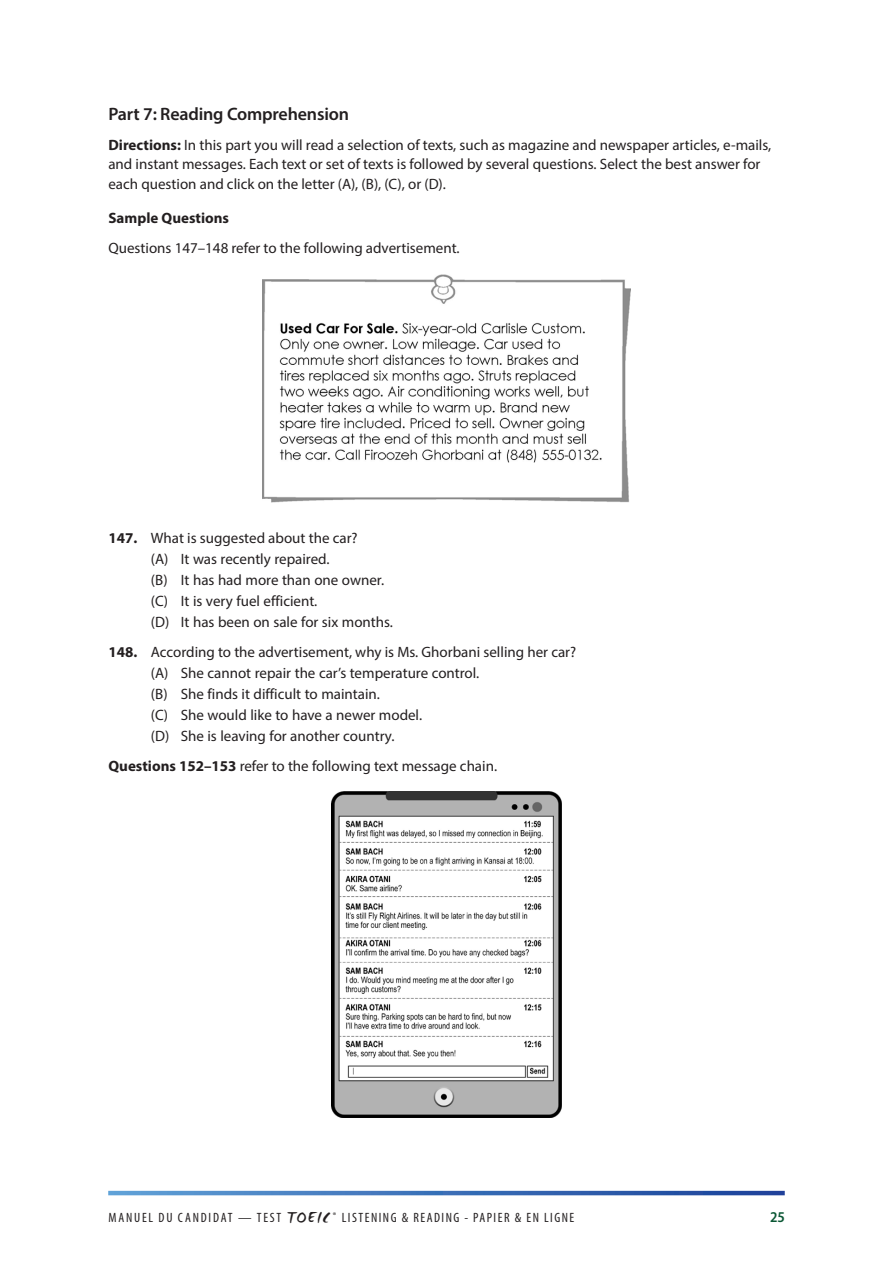
<style>
.page{position:relative;width:893px;height:1263px;background:#fff}
.page>*{position:absolute;margin:0;border:0;box-sizing:border-box;transform-origin:0 0}
.H3{font:600 18px "Myriad Pro";letter-spacing:-.01em;color:#231f20}
.Question{font:15px/19.5px "Myriad Pro";color:#231f20}
.Question_abcd{font:15px "Myriad Pro";color:#231f20}
.t1{font:700 15px "Myriad Pro";color:#231f20}
.t2{font:600 semi-condensed 15px "Myriad Pro";color:#0a5734}
.t3{font:condensed 13.5px "Myriad Pro";letter-spacing:.11em;color:#231f20}
.s1{font-weight:700}
.s2{font-family:"WC Mano Negra Bta";font-stretch:normal;font-size:18px}
</style>
<div class="page">
<svg style="left:108px;top:1191px;width:677px;height:4px;background:#3c6fb7"></svg>
<img style="left:263px;top:274px;width:367px;height:229px">
<img style="left:332px;top:791px;width:229px;height:326px">
<h4 class="H3" style="left:108px;top:102px;width:242px">Part 7: Reading Comprehension</h4>
<p class="Question" style="left:108px;top:135px;width:664px"><span class="s1">Directions:</span> In this part you will read a selection of texts, such as magazine and newspaper articles, e-mails, and instant messages. Each text or set of texts is followed by several questions. Select the best answer for each question and click on the letter (A), (B), (C), or (D).</p>
<h4 class="t1" style="left:108px;top:208px;width:122px">Sample Questions</h4>
<p class="Question" style="left:108px;top:238px;width:353px">Questions 147–148 refer to the following advertisement.</p>
<p class="Question" style="left:108px;top:528px;width:251px"><span class="s1">147.</span> What is suggested about the car?</p>
<p class="Question_abcd" style="left:151px;top:549px;width:180px">(A) It was recently repaired.</p>
<p class="Question_abcd" style="left:151px;top:570px;width:235px">(B) It has had more than one owner.</p>
<p class="Question_abcd" style="left:151px;top:591px;width:168px">(C) It is very fuel efficient.</p>
<p class="Question_abcd" style="left:151px;top:612px;width:244px">(D) It has been on sale for six months.</p>
<p class="Question" style="left:108px;top:642px;width:469px"><span class="s1">148.</span> According to the advertisement, why is Ms. Ghorbani selling her car?</p>
<p class="Question_abcd" style="left:151px;top:664px;width:330px">(A) She cannot repair the car’s temperature control.</p>
<p class="Question_abcd" style="left:151px;top:685px;width:231px">(B) She finds it difficult to maintain.</p>
<p class="Question_abcd" style="left:151px;top:706px;width:273px">(C) She would like to have a newer model.</p>
<p class="Question_abcd" style="left:151px;top:727px;width:245px">(D) She is leaving for another country.</p>
<p class="Question" style="left:108px;top:756px;width:390px"><span class="s1">Questions 152–153</span> refer to the following text message chain.</p>
<p class="t3" style="left:108px;top:1209px;width:467px">MANUEL DU CANDIDAT — TEST <span class="s2">TOEIC</span> <sup>®</sup> LISTENING &amp; READING - PAPIER &amp; EN LIGNE</p>
<p class="t2" style="left:770px;top:1207px;width:16px">25</p>
</div>
